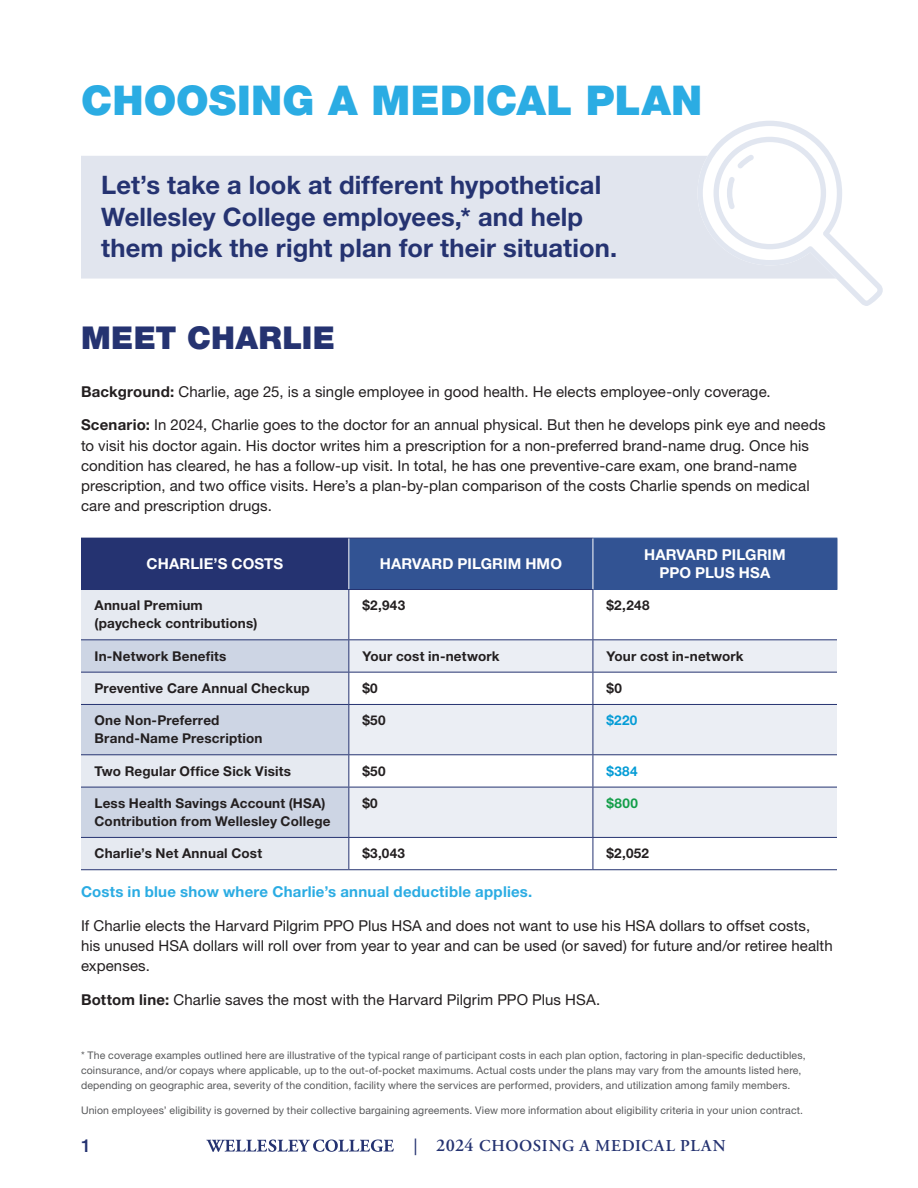
<style>
.page{position:relative;width:918px;height:1188px;background:#fff}
.page>*{position:absolute;margin:0;border:0;box-sizing:border-box;transform-origin:0 0}
.Main_Header{font:900 41.1px "Helvetica Neue LT Std";letter-spacing:.005em;color:#2bace3}
.Header_1{font:900 31.5px "Helvetica Neue LT Std";letter-spacing:.01em;color:#253371}
.Header_2{font:700 25.5px/31.5px "Helvetica Neue LT Std";letter-spacing:.005em;color:#253371}
.t1{font:500 18px "Helvetica Neue LT Std";color:#253371}
.t2{font:600 16.65px "Adobe Garamond Pro";letter-spacing:.045em;color:#253371}
.Bio_Body{font:15px/20.2px "Helvetica Neue LT Std";letter-spacing:.005em;color:#231f20}
.Table_header_1{font:700 15px/18px "Helvetica Neue LT Std";letter-spacing:.005em;color:#fff;text-align:center}
.Intro_Text{font:700 15px "Helvetica Neue LT Std";letter-spacing:.015em;color:#2bace3}
.t3{font:700 13.5px/18px "Helvetica Neue LT Std";letter-spacing:.015em;color:#231f20}
.t4{font:700 13.5px "Helvetica Neue LT Std";letter-spacing:.03em;color:#049cd6}
.t5{font:700 13.5px "Helvetica Neue LT Std";color:#139e49}
.Body{font:10.5px/15px "Helvetica Neue LT Std";letter-spacing:.015em;color:#58595b}
.s1{font-weight:700}
.s2{font-size:18px}
</style>
<div class="page">
<div style="left:81px;top:538px;width:268px;height:52px;background:#253371"></div>
<div style="left:349px;top:539px;width:488px;height:50px;background:#325393"></div>
<div style="left:81px;top:590px;width:267px;height:279px;background:#e6eaf1"></div>
<svg style="left:81px;top:640px;width:267px;height:197px;background:#d3dae7"></svg>
<svg style="left:349px;top:640px;width:488px;height:197px;fill:#ebeef4"></svg>
<hr style="left:593px;top:590px;width:1px;height:49px;background:#253371">
<hr style="left:81px;top:639px;width:268px;height:1px;background:#253371">
<hr style="left:349px;top:639px;width:244px;height:1px;background:#253371">
<hr style="left:593px;top:639px;width:244px;height:1px;background:#253371">
<hr style="left:593px;top:640px;width:1px;height:32px;background:#253371">
<hr style="left:593px;top:705px;width:1px;height:49px;background:#253371">
<hr style="left:81px;top:672px;width:268px;height:1px;background:#253371">
<hr style="left:349px;top:672px;width:244px;height:1px;background:#253371">
<hr style="left:593px;top:672px;width:244px;height:1px;background:#253371">
<hr style="left:593px;top:673px;width:1px;height:31px;background:#253371">
<hr style="left:81px;top:704px;width:268px;height:1px;background:#253371">
<hr style="left:349px;top:704px;width:244px;height:1px;background:#253371">
<hr style="left:593px;top:704px;width:244px;height:1px;background:#253371">
<hr style="left:81px;top:754px;width:268px;height:1px;background:#253371">
<hr style="left:349px;top:754px;width:244px;height:1px;background:#253371">
<hr style="left:593px;top:754px;width:244px;height:1px;background:#253371">
<hr style="left:593px;top:755px;width:1px;height:32px;background:#253371">
<hr style="left:593px;top:838px;width:1px;height:31px;background:#253371">
<hr style="left:81px;top:787px;width:268px;height:1px;background:#253371">
<hr style="left:349px;top:787px;width:244px;height:1px;background:#253371">
<hr style="left:593px;top:787px;width:244px;height:1px;background:#253371">
<hr style="left:593px;top:787px;width:1px;height:50px;background:#253371">
<hr style="left:81px;top:837px;width:268px;height:1px;background:#253371">
<hr style="left:349px;top:837px;width:244px;height:1px;background:#253371">
<hr style="left:593px;top:837px;width:244px;height:1px;background:#253371">
<hr style="left:81px;top:869px;width:268px;height:1px;background:#253371">
<hr style="left:349px;top:869px;width:244px;height:1px;background:#253371">
<hr style="left:593px;top:869px;width:244px;height:1px;background:#253371">
<hr style="left:349px;top:538px;width:244px;height:1px;background:#253371">
<hr style="left:348px;top:538px;width:1px;height:51px;background:#fff">
<hr style="left:349px;top:589px;width:244px;height:1px;background:#253371">
<hr style="left:348px;top:590px;width:1px;height:49px;background:#253371">
<hr style="left:348px;top:640px;width:1px;height:32px;background:#253371">
<hr style="left:348px;top:673px;width:1px;height:31px;background:#253371">
<hr style="left:348px;top:705px;width:1px;height:49px;background:#253371">
<hr style="left:348px;top:755px;width:1px;height:32px;background:#253371">
<hr style="left:348px;top:787px;width:1px;height:50px;background:#253371">
<hr style="left:348px;top:838px;width:1px;height:31px;background:#253371">
<hr style="left:593px;top:538px;width:244px;height:1px;background:#325393">
<hr style="left:593px;top:589px;width:244px;height:1px;background:#325393">
<hr style="left:593px;top:538px;width:1px;height:51px;background:#fff">
<hr style="left:837px;top:538px;width:1px;height:51px;background:#325393">
<div style="left:81px;top:156px;width:616px;height:123px;background:#e1e5ee"></div>
<svg style="left:697px;top:121px;width:186px;height:185px"></svg>
<svg style="left:206px;top:1140px;width:188px;height:12px"></svg>
<p class="Main_Header" style="left:81px;top:75px;width:623px">CHOOSING A MEDICAL PLAN</p>
<p class="Header_2" style="left:101px;top:169px;width:517px">Let’s take a look at different hypothetical<br>Wellesley College employees,* and help them pick the right plan for their situation.</p>
<p class="Header_1" style="left:81px;top:319px;width:255px">MEET CHARLIE</p>
<p class="Bio_Body" style="left:81px;top:381px;width:691px"><span class="s1">Background:</span> Charlie, age 25, is a single employee in good health. He elects employee-only coverage.</p>
<p class="Bio_Body" style="left:81px;top:415px;width:746px"><span class="s1">Scenario:</span> In 2024, Charlie goes to the doctor for an annual physical. But then he develops pink eye and needs to visit his doctor again. His doctor writes him a prescription for a non-preferred brand-name drug. Once his condition has cleared, he has a follow-up visit. In total, he has one preventive-care exam, one brand-name prescription, and two office visits. Here’s a plan-by-plan comparison of the costs Charlie spends on medical care and prescription drugs.</p>
<p class="Table_header_1" style="left:147px;top:554px;width:138px">CHARLIE’S COSTS</p>
<p class="Table_header_1" style="left:380px;top:554px;width:184px">HARVARD PILGRIM HMO</p>
<p class="Table_header_1" style="left:644px;top:545px;width:143px">HARVARD PILGRIM<br>PPO PLUS HSA</p>
<h4 class="t3" style="left:94px;top:596px;width:164px">Annual Premium (paycheck contributions)</h4>
<h4 class="t3" style="left:362px;top:596px;width:45px">$2,943</h4>
<h4 class="t3" style="left:606px;top:596px;width:45px">$2,248</h4>
<h4 class="t3" style="left:94px;top:647px;width:134px">In-Network Benefits</h4>
<h4 class="t3" style="left:362px;top:647px;width:139px">Your cost in-network</h4>
<h4 class="t3" style="left:606px;top:647px;width:139px">Your cost in-network</h4>
<h4 class="t3" style="left:94px;top:679px;width:217px">Preventive Care Annual Checkup</h4>
<h4 class="t3" style="left:362px;top:679px;width:17px">$0</h4>
<h4 class="t3" style="left:606px;top:679px;width:17px">$0</h4>
<h4 class="t3" style="left:94px;top:711px;width:170px">One Non-Preferred<br>Brand-Name Prescription</h4>
<h4 class="t3" style="left:362px;top:711px;width:25px">$50</h4>
<h4 class="t4" style="left:606px;top:712px;width:33px">$220</h4>
<h4 class="t3" style="left:94px;top:762px;width:198px">Two Regular Office Sick Visits</h4>
<h4 class="t3" style="left:362px;top:762px;width:25px">$50</h4>
<h4 class="t4" style="left:606px;top:763px;width:33px">$384</h4>
<h4 class="t3" style="left:94px;top:794px;width:238px">Less Health Savings Account (HSA)<br>Contribution from Wellesley College</h4>
<h4 class="t3" style="left:362px;top:794px;width:17px">$0</h4>
<h4 class="t5" style="left:606px;top:795px;width:33px">$800</h4>
<h4 class="t3" style="left:94px;top:844px;width:169px">Charlie’s Net Annual Cost</h4>
<h4 class="t3" style="left:362px;top:844px;width:44px">$3,043</h4>
<h4 class="t3" style="left:606px;top:844px;width:44px">$2,052</h4>
<p class="Intro_Text" style="left:81px;top:882px;width:453px">Costs in blue show where Charlie’s annual deductible applies.</p>
<p class="Bio_Body" style="left:81px;top:915px;width:753px">If Charlie elects the Harvard Pilgrim PPO Plus HSA and does not want to use his HSA dollars to offset costs, his unused HSA dollars will roll over from year to year and can be used (or saved) for future and/or retiree health expenses.</p>
<p class="Bio_Body" style="left:81px;top:989px;width:521px"><span class="s1">Bottom line:</span> Charlie saves the most with the Harvard Pilgrim PPO Plus HSA.</p>
<p class="Body" style="left:81px;top:1048px;width:726px">* The coverage examples outlined here are illustrative of the typical range of participant costs in each plan option, factoring in plan-specific deductibles, coinsurance, and/or copays where applicable, up to the out-of-pocket maximums. Actual costs under the plans may vary from the amounts listed here, depending on geographic area, severity of the condition, facility where the services are performed, providers, and utilization among family members.</p>
<p class="Body" style="left:81px;top:1103px;width:724px">Union employees’ eligibility is governed by their collective bargaining agreements. View more information about eligibility criteria in your union contract.</p>
<p class="t1" style="left:81px;top:1134px;width:12px">1</p>
<p class="t2" style="left:414px;top:1136px;width:314px">| <span class="s2">2024</span> CHOOSING A MEDICAL PLAN</p>
</div>
